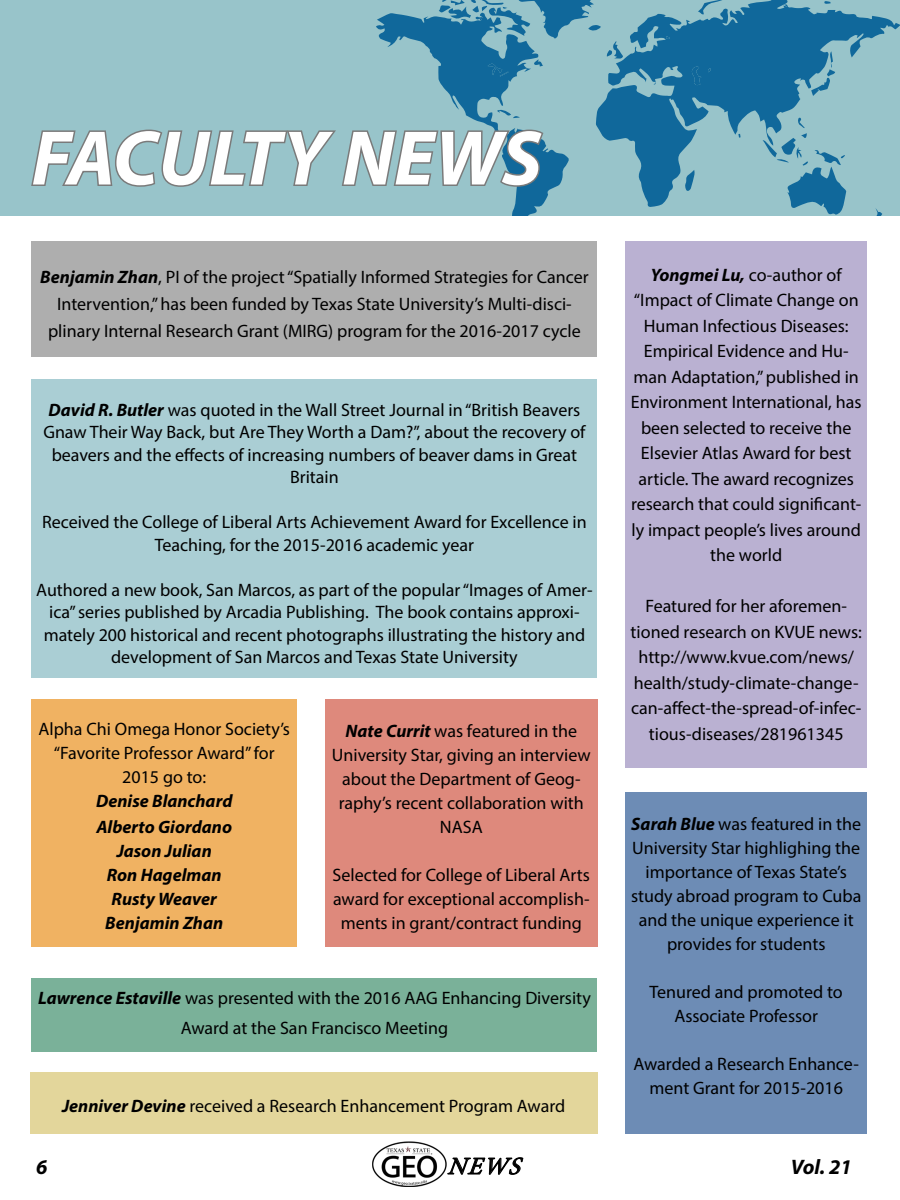
<style>
.page{position:relative;width:900px;height:1200px;background:#fff}
.page>*{position:absolute;margin:0;border:0;box-sizing:border-box;transform-origin:0 0}
.t1{font:italic 700 78px "Myriad Pro";color:#fff}
.t2{font:italic 24.6px "Minion Pro";color:#000}
.t3{font:italic 700 21px "Myriad Pro";color:#000}
.t4{font:18px/25.5px "Myriad Pro";color:#000;text-align:center}
.t5{font:italic 700 18px/25.5px "Myriad Pro";color:#000}
.s1{font-weight:700;font-style:italic}
</style>
<div class="page">
<img style="left:372px;top:1141px;width:75px;height:46px">
<svg style="left:402px;top:1142px;width:13px;height:14px"></svg>
<svg style="left:447px;top:1157px;width:77px;height:18px"></svg>
<div style="left:0;top:0;width:900px;height:216px;background:#98c4ca"></div>
<svg style="left:623px;top:0;width:277px;height:207px;background:#5798b3"></svg>
<svg style="left:685px;top:170px;width:10px;height:21px"></svg>
<svg style="left:698px;top:0;width:24px;height:15px"></svg>
<svg style="left:875px;top:208px;width:7px;height:8px"></svg>
<svg style="left:811px;top:51px;width:24px;height:45px"></svg>
<svg style="left:824px;top:1px;width:7px;height:3px"></svg>
<svg style="left:738px;top:134px;width:3px;height:4px"></svg>
<svg style="left:763px;top:118px;width:83px;height:97px;background:#70a9bc"></svg>
<svg style="left:691px;top:66px;width:10px;height:19px"></svg>
<svg style="left:666px;top:36px;width:4px;height:4px"></svg>
<svg style="left:708px;top:68px;width:3px;height:4px"></svg>
<svg style="left:29px;top:0;width:594px;height:216px;background:#87b5bf"></svg>
<div style="left:32px;top:242px;width:565px;height:115px;background:#aeaeae"></div>
<div style="left:626px;top:242px;width:241px;height:526px;background:#bab1d2"></div>
<div style="left:32px;top:380px;width:565px;height:298px;background:#aaced4"></div>
<div style="left:32px;top:699px;width:265px;height:247px;background:#f0b262"></div>
<div style="left:325px;top:699px;width:272px;height:247px;background:#de897c"></div>
<div style="left:30px;top:1072px;width:567px;height:62px;background:#e3d69b"></div>
<div style="left:626px;top:792px;width:241px;height:342px;background:#6d8cb5"></div>
<div style="left:32px;top:979px;width:565px;height:73px;background:#7ab199"></div>
<p class="t1" style="left:32px;top:108px;width:512px">FACULTY NEWS</p>
<p class="t4" style="left:40px;top:263px;width:550px;line-height:27px"><span class="s1">Benjamin Zhan</span>, PI of the project “Spatially Informed Strategies for Cancer<br>Intervention,” has been funded by Texas State University’s Multi-disci&shy;plinary Internal Research Grant (MIRG) program for the 2016-2017 cycle</p>
<p class="t4" style="left:631px;top:261px;width:232px"><span class="s1">Yongmei Lu,</span> co-author of “Impact of Climate Change on<br>Human Infectious Diseases:<br>Empirical Evidence and Hu&shy;man Adaptation,” published in<br>Environment International, has been selected to receive the<br>Elsevier Atlas Award for best article. The award recognizes research that could significant&shy;ly impact people’s lives around the world</p>
<p class="t4" style="left:631px;top:593px;width:233px">Featured for her aforemen&shy;tioned research on KVUE news:</p>
<p class="t4" style="left:631px;top:644px;width:232px">http://www.kvue.com/news/ health/study-climate-change&shy;can-affect-the-spread-of-infec&shy;tious-diseases/281961345</p>
<p class="t4" style="left:43px;top:398px;width:544px;line-height:22.5px"><span class="s1">David R. Butler</span> was quoted in the Wall Street Journal in “British Beavers Gnaw Their Way Back, but Are They Worth a Dam?”, about the recovery of beavers and the effects of increasing numbers of beaver dams in Great Britain</p>
<p class="t4" style="left:42px;top:510px;width:546px;line-height:22.5px">Received the College of Liberal Arts Achievement Award for Excellence in<br>Teaching, for the 2015-2016 academic year</p>
<p class="t4" style="left:36px;top:578px;width:558px;line-height:22.5px">Authored a new book, San Marcos, as part of the popular “Images of Amer&shy;ica” series published by Arcadia Publishing. The book contains approxi&shy;mately 200 historical and recent photographs illustrating the history and development of San Marcos and Texas State University</p>
<p class="t4" style="left:39px;top:717px;width:253px;line-height:24px">Alpha Chi Omega Honor Society’s “Favorite Professor Award” for<br>2015 go to:</p>
<p class="t5" style="left:96px;top:788px;width:138px">Denise Blanchard<br>Alberto Giordano</p>
<p class="t5" style="left:117px;top:837px;width:97px">Jason Julian</p>
<p class="t5" style="left:107px;top:861px;width:116px">Ron Hagelman</p>
<p class="t5" style="left:112px;top:885px;width:107px">Rusty Weaver</p>
<p class="t5" style="left:105px;top:909px;width:120px">Benjamin Zhan</p>
<p class="t4" style="left:332px;top:718px;width:260px;line-height:24px"><span class="s1">Nate Currit</span> was featured in the<br>University Star, giving an interview about the Department of Geog&shy;raphy’s recent collaboration with<br>NASA</p>
<p class="t4" style="left:333px;top:862px;width:259px;line-height:24px">Selected for College of Liberal Arts award for exceptional accomplish&shy;ments in grant/contract funding</p>
<p class="t4" style="left:631px;top:811px;width:232px;line-height:24px"><span class="s1">Sarah Blue</span> was featured in the<br>University Star highlighing the importance of Texas State’s study abroad program to Cuba and the unique experience it provides for students</p>
<p class="t4" style="left:650px;top:979px;width:195px;line-height:24px">Tenured and promoted to<br>Associate Professor</p>
<p class="t4" style="left:633px;top:1051px;width:227px;line-height:24px">Awarded a Research Enhance&shy;ment Grant for 2015-2016</p>
<p class="t4" style="left:38px;top:983px;width:554px;line-height:30px"><span class="s1">Lawrence Estaville</span> was presented with the 2016 AAG Enhancing Diversity<br>Award at the San Francisco Meeting</p>
<p class="t4" style="left:62px;top:1092px;width:505px"><span class="s1">Jenniver Devine</span> received a Research Enhancement Program Award</p>
<p class="t3" style="left:36px;top:1153px;width:13px">6</p>
<h2 class="t2" style="left:447px;top:1150px;width:86px">NEWS</h2>
<p class="t3" style="left:791px;top:1153px;width:63px">Vol. 21</p>
</div>
